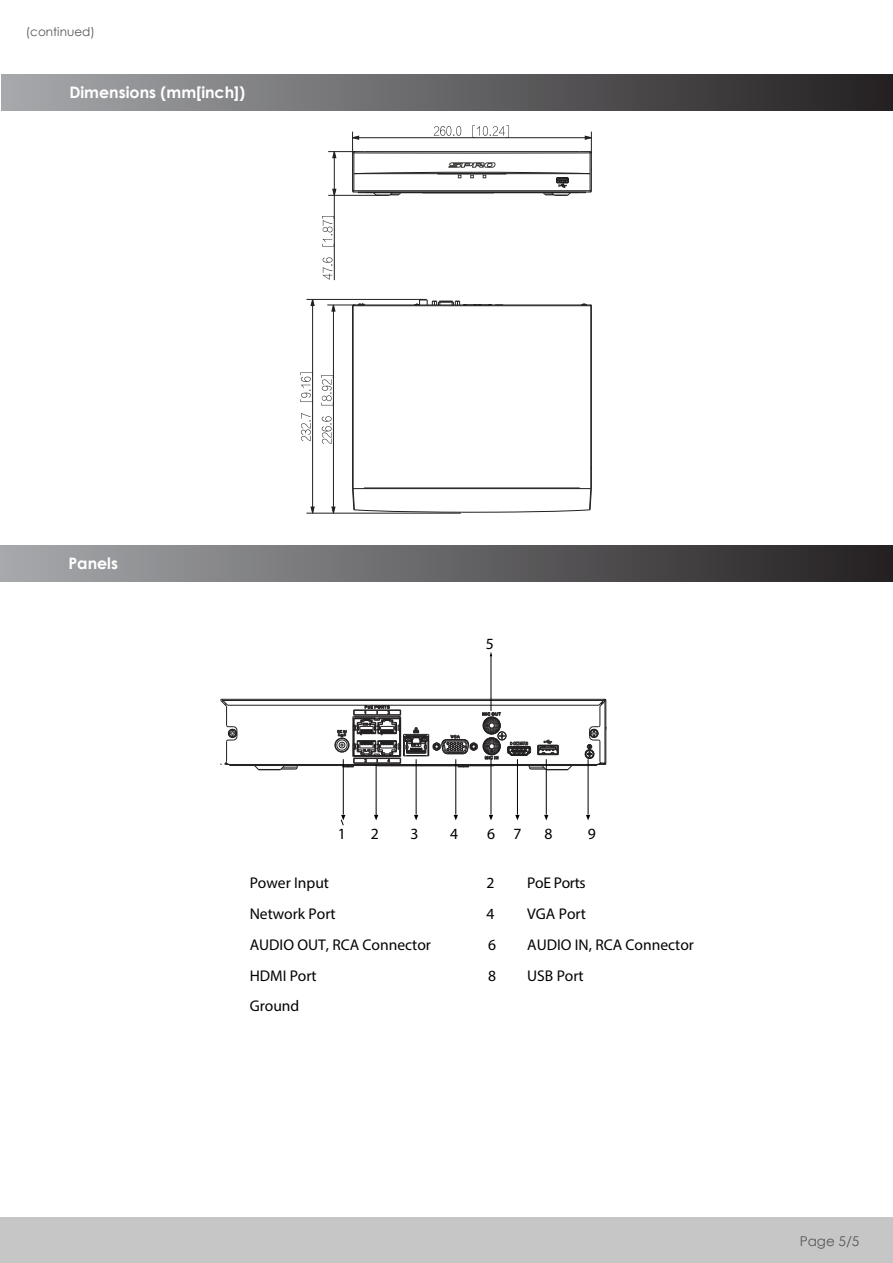
<style>
.page{position:relative;width:893px;height:1263px;background:#fff}
.page>*{position:absolute;margin:0;border:0;box-sizing:border-box;transform-origin:0 0}
.t1{font:700 15.75px "Century Gothic";color:#fff}
.t2{font:15.6px "Myriad Pro";color:#030102}
.t3{font:15.6px "Myriad Pro";color:#000}
.t4{font:15.6px "Myriad Pro";letter-spacing:-.02em;color:#020101}
.t5{font:13.5px "Century Gothic";color:#575756}
.t6{font:12px "Century Gothic";color:#575756}
</style>
<div class="page">
<div style="left:1px;top:75px;width:892px;height:36px;background:linear-gradient(to right,#a7a9ac,#242021)"></div>
<div style="left:0;top:1217px;width:893px;height:46px;background:#c6c6c6"></div>
<div style="left:0;top:546px;width:893px;height:36px;background:linear-gradient(to right,#a7a9ac,#242021)"></div>
<hr style="left:352px;top:306px;width:1px;height:183px;background:#221f20">
<hr style="left:353px;top:306px;width:1px;height:183px;background:#221f20">
<hr style="left:353px;top:305px;width:238px;height:1px;background:#221f20">
<hr style="left:590px;top:306px;width:1px;height:183px;background:#221f20">
<hr style="left:591px;top:306px;width:1px;height:183px;background:#221f20">
<svg style="left:414px;top:299px;width:90px;height:7px"></svg>
<svg style="left:352px;top:488px;width:240px;height:25px"></svg>
<svg style="left:581px;top:303px;width:11px;height:3px"></svg>
<svg style="left:321px;top:375px;width:12px;height:69px"></svg>
<svg style="left:331px;top:506px;width:5px;height:7px"></svg>
<svg style="left:300px;top:372px;width:12px;height:69px"></svg>
<svg style="left:310px;top:300px;width:5px;height:6px"></svg>
<svg style="left:310px;top:506px;width:5px;height:7px"></svg>
<svg style="left:322px;top:216px;width:12px;height:64px"></svg>
<hr style="left:334px;top:152px;width:1px;height:128px;background:#221f20">
<hr style="left:312px;top:299px;width:1px;height:214px;background:#221f20">
<hr style="left:333px;top:305px;width:1px;height:208px;background:#221f20">
<hr style="left:306px;top:513px;width:155px;height:1px;background:#221f20">
<svg style="left:327px;top:303px;width:39px;height:9px"></svg>
<hr style="left:306px;top:299px;width:116px;height:1px;background:#221f20">
<svg style="left:328px;top:125px;width:264px;height:71px"></svg>
<hr style="left:230px;top:765px;width:367px;height:1px;background:#221f20">
<hr style="left:230px;top:764px;width:367px;height:1px;background:#221f20">
<hr style="left:228px;top:705px;width:371px;height:1px;background:#221f20">
<hr style="left:223px;top:700px;width:381px;height:1px;background:#221f20">
<hr style="left:222px;top:699px;width:383px;height:1px;background:#221f20">
<div style="left:585px;top:749px;width:9px;height:10px;border:1px solid #221f20;border-radius:50%"></div>
<svg style="left:254px;top:766px;width:44px;height:4px"></svg>
<div style="left:335px;top:738px;width:14px;height:14px;border:1px solid #221f20;border-radius:50%"></div>
<svg style="left:221px;top:699px;width:17px;height:66px"></svg>
<svg style="left:587px;top:699px;width:20px;height:66px"></svg>
<svg style="left:337px;top:705px;width:235px;height:65px"></svg>
<hr style="left:491px;top:655px;width:1px;height:56px;background:#030202">
<hr style="left:343px;top:759px;width:1px;height:55px;background:#030202">
<svg style="left:341px;top:815px;width:4px;height:10px"></svg>
<hr style="left:376px;top:764px;width:1px;height:53px;background:#030202">
<svg style="left:374px;top:815px;width:4px;height:5px"></svg>
<hr style="left:416px;top:759px;width:1px;height:55px;background:#030202">
<svg style="left:414px;top:815px;width:4px;height:5px"></svg>
<hr style="left:456px;top:759px;width:1px;height:55px;background:#030202">
<svg style="left:454px;top:815px;width:4px;height:5px"></svg>
<hr style="left:491px;top:759px;width:1px;height:55px;background:#030202">
<svg style="left:489px;top:815px;width:4px;height:5px"></svg>
<hr style="left:517px;top:759px;width:1px;height:55px;background:#030202">
<svg style="left:515px;top:815px;width:5px;height:5px"></svg>
<hr style="left:546px;top:759px;width:1px;height:55px;background:#030202">
<svg style="left:544px;top:815px;width:4px;height:5px"></svg>
<hr style="left:588px;top:759px;width:1px;height:55px;background:#030202">
<svg style="left:586px;top:815px;width:4px;height:5px"></svg>
<p class="t6" style="left:26px;top:24px;width:70px">(continued)</p>
<p class="t1" style="left:69px;top:80px;width:177px">Dimensions (mm[inch])</p>
<p class="t1" style="left:68px;top:551px;width:51px">Panels</p>
<p class="t3" style="left:486px;top:634px;width:10px">5</p>
<p class="t3" style="left:338px;top:824px;width:10px">1</p>
<p class="t3" style="left:371px;top:824px;width:10px">2</p>
<p class="t3" style="left:410px;top:824px;width:10px">3</p>
<p class="t3" style="left:450px;top:824px;width:10px">4</p>
<p class="t3" style="left:487px;top:824px;width:36px">6 7</p>
<p class="t3" style="left:545px;top:824px;width:10px">8</p>
<p class="t3" style="left:588px;top:824px;width:10px">9</p>
<p class="t2" style="left:250px;top:873px;width:81px">Power Input</p>
<p class="t2" style="left:486px;top:873px;width:9px">2</p>
<p class="t4" style="left:527px;top:873px;width:60px">PoE Ports</p>
<p class="t2" style="left:250px;top:904px;width:87px">Network Port</p>
<p class="t2" style="left:486px;top:904px;width:9px">4</p>
<p class="t2" style="left:527px;top:904px;width:60px">VGA Port</p>
<p class="t2" style="left:250px;top:935px;width:183px">AUDIO OUT, RCA Connector</p>
<p class="t2" style="left:488px;top:935px;width:9px">6</p>
<p class="t2" style="left:527px;top:935px;width:168px">AUDIO IN, RCA Connector</p>
<p class="t2" style="left:250px;top:967px;width:69px">HDMI Port</p>
<p class="t2" style="left:488px;top:967px;width:9px">8</p>
<p class="t2" style="left:527px;top:967px;width:58px">USB Port</p>
<p class="t2" style="left:250px;top:996px;width:51px">Ground</p>
<p class="t5" style="left:800px;top:1232px;width:61px">Page 5/5</p>
</div>
